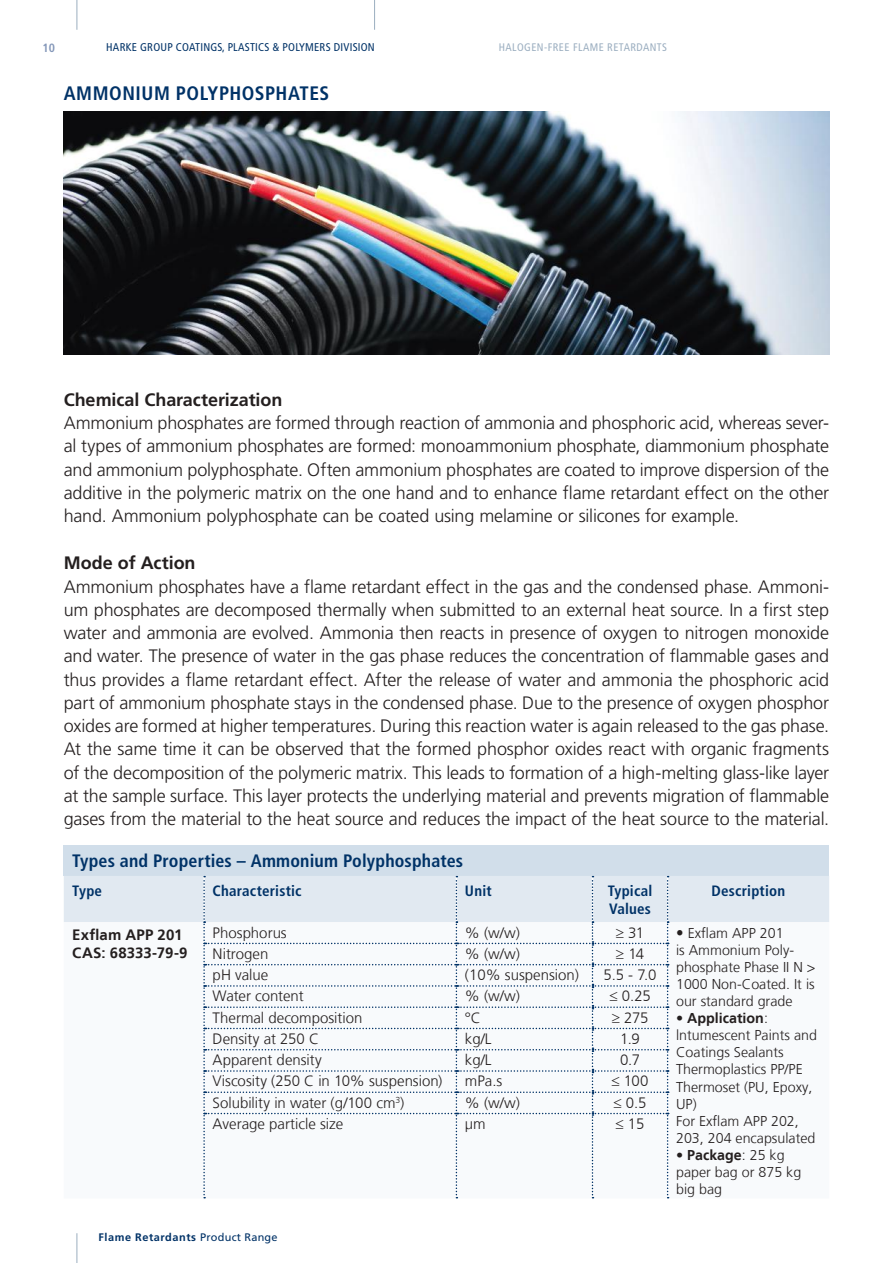
<style>
.page{position:relative;width:893px;height:1263px;background:#fff}
.page>*{position:absolute;margin:0;border:0;box-sizing:border-box;transform-origin:0 0}
.t1{font:700 condensed 19.5px "Frutiger LT Pro";letter-spacing:.03em;color:#003267}
.t2{font:300 18px/23.2px "Frutiger LT Pro";letter-spacing:-.01em;color:#241f1f;text-align:justify}
.t3{font:700 condensed 18px "Frutiger LT Pro";letter-spacing:.005em;color:#003267}
.t4{font:700 18px "Frutiger LT Pro";color:#241f1f}
.t5{font:300 15px "Frutiger LT";color:#241f1f}
.t6{font:700 condensed 15px/18px "Frutiger LT Pro";letter-spacing:.015em;color:#003267}
.t7{font:700 15px/18px "Frutiger LT";letter-spacing:.01em;color:#241f1f}
.t8{font:300 14.25px/17.1px "Frutiger LT";color:#241f1f}
.t9{font:700 condensed 12px "Frutiger LT Pro";color:#8396b8}
.t10{font:condensed 11.25px "Frutiger LT Pro";letter-spacing:.02em;color:#003267}
.t11{font:700 10.95px "Frutiger LT Pro";letter-spacing:.05em;color:#003267}
.t12{font:condensed 10.95px "Frutiger LT Pro";letter-spacing:.04em;color:#9baec0}
.s1{font-size:15px}
.s2{font-weight:700}
.s3{font-weight:400}
</style>
<div class="page">
<hr style="left:77px;top:0;width:1px;height:30px;background:#9baec0">
<hr style="left:374px;top:0;width:1px;height:30px;background:#9baec0">
<hr style="left:77px;top:1233px;width:1px;height:30px;background:#9baec0">
<div style="left:64px;top:845px;width:765px;height:31px;background:#d1deea"></div>
<svg style="left:64px;top:876px;width:765px;height:322px"></svg>
<img style="left:64px;top:112px;width:765px;height:242px">
<p class="t9" style="left:43px;top:40px;width:14px">10</p>
<p class="t10" style="left:106px;top:41px;width:270px">HARKE GROUP COATINGS, PLASTICS &amp; POLYMERS DIVISION</p>
<p class="t1" style="left:64px;top:81px;width:267px">AMMONIUM POLYPHOSPHATES</p>
<p class="t12" style="left:499px;top:41px;width:170px">HALOGEN-FREE FLAME RETARDANTS</p>
<p class="t4" style="left:64px;top:389px;width:220px">Chemical Characterization</p>
<p class="t2" style="left:64px;top:411px;width:767px">Ammonium phosphates are formed through reaction of ammonia and phosphoric acid, whereas sever&shy;al types of ammonium phosphates are formed: monoammonium phosphate, diammonium phosphate and ammonium polyphosphate. Often ammonium phosphates are coated to improve dispersion of the additive in the polymeric matrix on the one hand and to enhance flame retardant effect on the other hand. Ammonium polyphosphate can be coated using melamine or silicones for example.</p>
<p class="t4" style="left:64px;top:552px;width:133px">Mode of Action</p>
<p class="t2" style="left:64px;top:575px;width:767px">Ammonium phosphates have a flame retardant effect in the gas and the condensed phase. Ammoni&shy;um phosphates are decomposed thermally when submitted to an external heat source. In a first step water and ammonia are evolved. Ammonia then reacts in presence of oxygen to nitrogen monoxide and water. The presence of water in the gas phase reduces the concentration of flammable gases and thus provides a flame retardant effect. After the release of water and ammonia the phosphoric acid part of ammonium phosphate stays in the condensed phase. Due to the presence of oxygen phosphor oxides are formed at higher temperatures. During this reaction water is again released to the gas phase.<br>At the same time it can be observed that the formed phosphor oxides react with organic fragments of the decomposition of the polymeric matrix. This leads to formation of a high-melting glass-like layer at the sample surface. This layer protects the underlying material and prevents migration of flammable gases from the material to the heat source and reduces the impact of the heat source to the material.</p>
<p class="t3" style="left:72px;top:850px;width:392px">Types and Properties – Ammonium Polyphosphates</p>
<p class="t6" style="left:72px;top:881px;width:31px">Type</p>
<p class="t6" style="left:213px;top:881px;width:90px">Characteristic</p>
<p class="t6" style="left:465px;top:881px;width:28px">Unit</p>
<p class="t6" style="left:608px;top:881px;width:46px">Typical<br>Values</p>
<p class="t6" style="left:712px;top:881px;width:75px">Description</p>
<p class="t7" style="left:72px;top:926px;width:117px">Exflam APP 201<br>CAS: 68333-79-9</p>
<p class="t5" style="left:213px;top:924px;width:76px">Phosphorus</p>
<p class="t5" style="left:465px;top:924px;width:57px">% (w/w)</p>
<p class="t5" style="left:616px;top:924px;width:30px">≥ 31</p>
<p class="t8" style="left:676px;top:924px;width:141px"><span class="s1">•</span> Exflam APP 201<br>is Ammonium Poly&shy;phosphate Phase II N &gt;<br>1000 Non-Coated. It is our standard grade</p>
<p class="t8" style="left:676px;top:1010px;width:142px"><span class="s2">• Application</span>: lntumescent Paints and<br>Coatings Sealants<br>Thermoplastics PP/PE<br>Thermoset (PU, Epoxy,<br>UP)<br>For Exflam APP 202,<br>203, 204 encapsulated</p>
<p class="t8" style="left:676px;top:1147px;width:127px"><span class="s2">• Package</span>: 25 kg paper bag or 875 kg big bag</p>
<p class="t5" style="left:213px;top:945px;width:57px">Nitrogen</p>
<p class="t5" style="left:465px;top:945px;width:57px">% (w/w)</p>
<p class="t5" style="left:616px;top:945px;width:30px">≥ 14</p>
<p class="t5" style="left:213px;top:966px;width:57px">pH value</p>
<p class="t5" style="left:465px;top:966px;width:116px">(10% suspension)</p>
<p class="t5" style="left:604px;top:966px;width:54px">5.5 - 7.0</p>
<p class="t5" style="left:213px;top:988px;width:93px">Water content</p>
<p class="t5" style="left:465px;top:988px;width:57px">% (w/w)</p>
<p class="t5" style="left:609px;top:988px;width:43px">≤ 0.25</p>
<p class="t5" style="left:213px;top:1009px;width:151px">Thermal decomposition</p>
<p class="t5" style="left:465px;top:1009px;width:18px">°C</p>
<p class="t5" style="left:612px;top:1009px;width:38px">≥ 275</p>
<p class="t5" style="left:213px;top:1030px;width:108px">Density at 250 C</p>
<p class="t5" style="left:465px;top:1030px;width:28px">kg/L</p>
<p class="t5" style="left:620px;top:1030px;width:21px">1.9</p>
<p class="t5" style="left:213px;top:1051px;width:111px">Apparent density</p>
<p class="t5" style="left:465px;top:1051px;width:28px">kg/L</p>
<p class="t5" style="left:620px;top:1051px;width:22px">0.7</p>
<p class="t5" style="left:213px;top:1073px;width:231px">Viscosity (250 C in 10% suspension)</p>
<p class="t5" style="left:465px;top:1073px;width:39px">mPa.s</p>
<p class="t5" style="left:611px;top:1073px;width:39px">≤ 100</p>
<p class="t5" style="left:213px;top:1094px;width:193px">Solubility in water (g/100 cm<sup>3</sup>)</p>
<p class="t5" style="left:465px;top:1094px;width:57px">% (w/w)</p>
<p class="t5" style="left:614px;top:1094px;width:34px">≤ 0.5</p>
<p class="t5" style="left:213px;top:1115px;width:132px">Average particle size</p>
<p class="t5" style="left:465px;top:1115px;width:22px">µm</p>
<p class="t5" style="left:615px;top:1115px;width:31px">≤ 15</p>
<p class="t11" style="left:99px;top:1231px;width:181px">Flame Retardants <span class="s3">Product Range</span></p>
</div>
